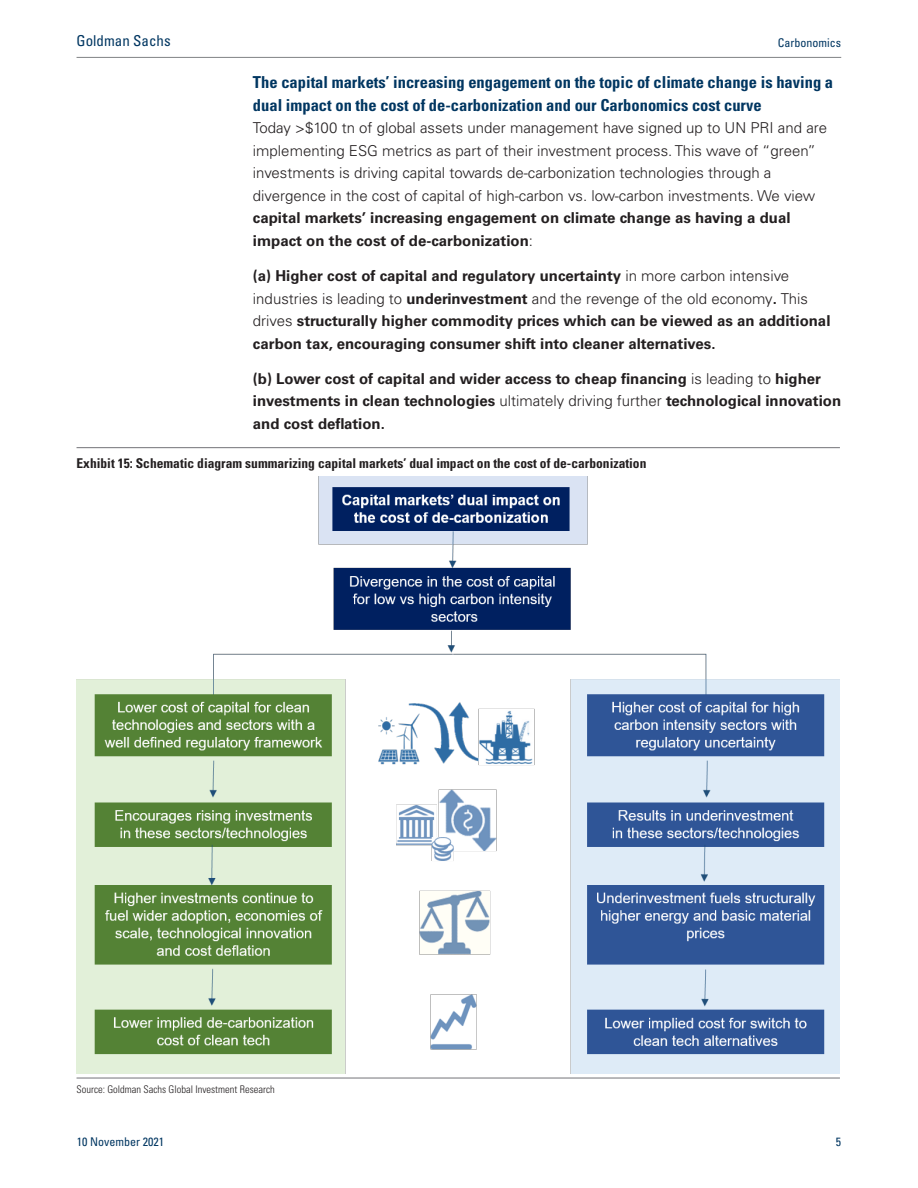
<style>
.page{position:relative;width:918px;height:1188px;background:#fff}
.page>*{position:absolute;margin:0;border:0;box-sizing:border-box;transform-origin:0 0}
.t1{font:700 condensed 16.5px/22.5px "Univers LT Std";color:#003661}
.t2{font:700 15px/22.5px "Univers LT Std";color:#231f20}
.t3{font:300 15px/22.5px "Univers LT Std";color:#231f20}
.t4{font:condensed 15px "Univers LT Std";color:#003661}
.t5{font:700 condensed 13.5px "Univers LT Std";color:#231f20}
.t6{font:condensed 12px "Univers LT Std";color:#003661}
.t7{font:300 condensed 10.5px "Univers LT Std";color:#231f20}
.s1{font-weight:700}
.s2{font-weight:300}
</style>
<div class="page">
<hr style="left:77px;top:447px;width:763px;height:1px;background:#737378">
<img style="left:77px;top:477px;width:763px;height:596px">
<hr style="left:77px;top:1078px;width:763px;height:1px;background:#737378">
<hr style="left:77px;top:57px;width:764px;height:1px;background:#808285">
<p class="t4" style="left:77px;top:35px;width:96px">Goldman Sachs</p>
<p class="t6" style="left:778px;top:39px;width:65px">Carbonomics</p>
<p class="t1" style="left:253px;top:73px;width:582px">The capital markets’ increasing engagement on the topic of climate change is having a dual impact on the cost of de-carbonization and our Carbonomics cost curve</p>
<p class="t3" style="left:253px;top:118px;width:576px">Today &gt;$100 tn of global assets under management have signed up to UN PRI and are implementing ESG metrics as part of their investment process. This wave of “green” investments is driving capital towards de-carbonization technologies through a divergence in the cost of capital of high-carbon vs. low-carbon investments. We view <span class="s1">capital markets’ increasing engagement on climate change as having a dual impact on the cost of de-carbonization</span>:</p>
<p class="t2" style="left:253px;top:266px;width:579px">(a) Higher cost of capital and regulatory uncertainty <span class="s2">in more carbon intensive industries is leading to</span> underinvestment <span class="s2">and the revenge of the old economy</span>. <span class="s2">This drives</span> structurally higher commodity prices which can be viewed as an additional carbon tax, encouraging consumer shift into cleaner alternatives.</p>
<p class="t2" style="left:253px;top:369px;width:590px">(b) Lower cost of capital and wider access to cheap financing <span class="s2">is leading to</span> higher investments in clean technologies <span class="s2">ultimately driving further</span> technological innovation and cost deflation.</p>
<p class="t5" style="left:77px;top:458px;width:571px">Exhibit 15: Schematic diagram summarizing capital markets’ dual impact on the cost of de-carbonization</p>
<p class="t7" style="left:77px;top:1086px;width:200px">Source: Goldman Sachs Global Investment Research</p>
<p class="t6" style="left:77px;top:1137px;width:89px">10 November 2021</p>
<p class="t6" style="left:836px;top:1137px;width:7px">5</p>
</div>
